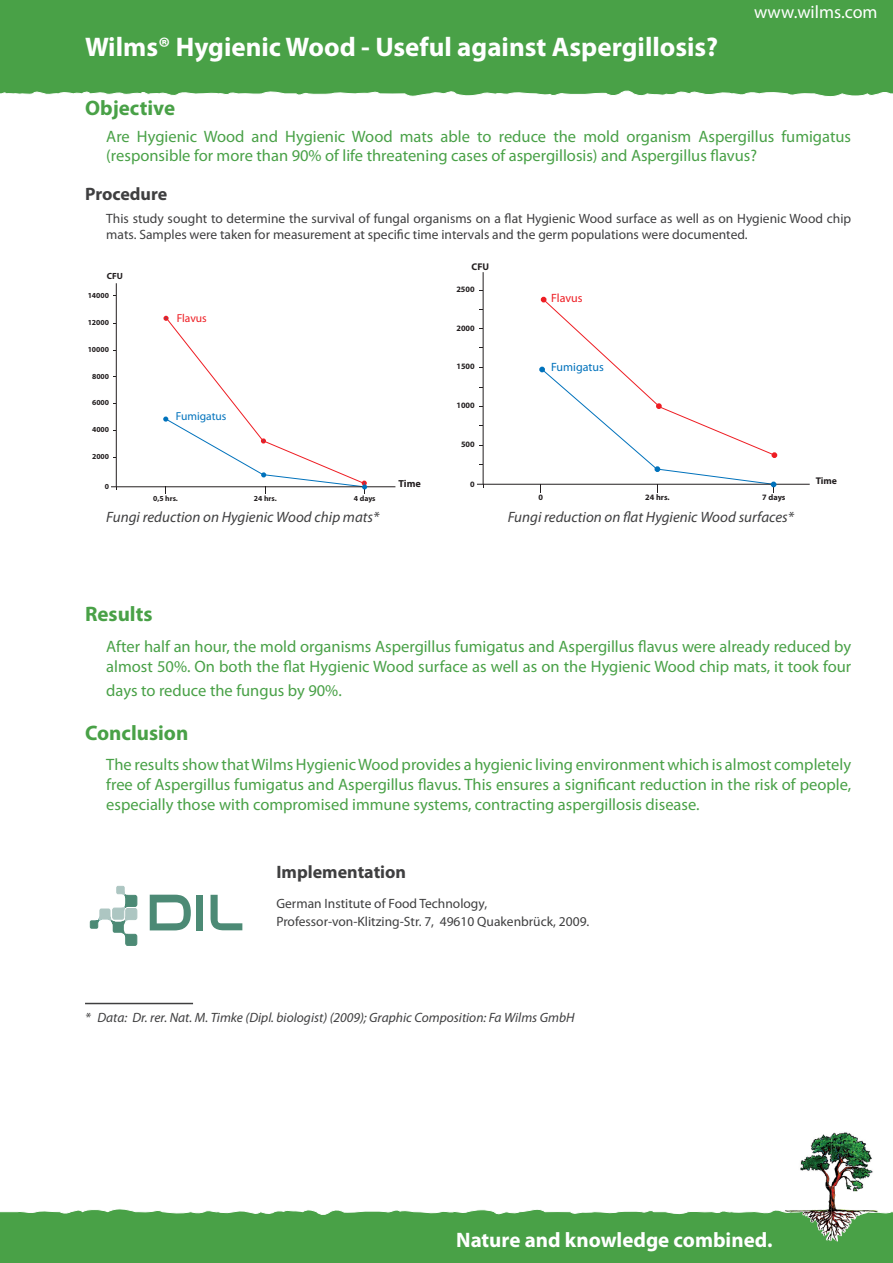
<style>
.page{position:relative;width:893px;height:1263px;background:#fff}
.page>*{position:absolute;margin:0;border:0;box-sizing:border-box;transform-origin:0 0}
.Üb1{font:700 27px "Myriad Pro";color:#fff}
.t1{font:700 21px "Myriad Pro";color:#fff}
.result{font:700 21px "Myriad Pro";color:#49a147}
.Objectives{font:700 21px "Myriad Pro";color:#49a147}
.Durchführung{font:700 18px "Myriad Pro";color:#3f3f40}
.t2{font:18px "Myriad Pro";color:#fff}
.Approach{font:700 18px "Myriad Pro";letter-spacing:-.005em;color:#3f3f40}
.Result-text{font:16.5px/19.8px "Myriad Pro";color:#49a147}
.Objectives_-_Text{font:16.5px/19.8px "Myriad Pro";color:#49a147}
.Beschreibung{font:italic 15px "Myriad Pro";color:#3f3f40}
.Approach-Text{font:13.5px/16.2px "Myriad Pro";color:#3f3f40}
.wer{font:13.5px "Myriad Pro";color:#3f3f40}
.Fußnote{font:italic 13.5px "Myriad Pro";color:#3f3f40}
.t3{font:12px "Myriad Pro";color:#0072bc}
.t4{font:12px "Myriad Pro";color:#ee1d23}
.t5{font:11.55px "Myriad Pro";color:#0072bc}
.t6{font:11.55px "Myriad Pro";color:#ee1d23}
.t7{font:700 10.2px "Myriad Pro";color:#231f20}
.t8{font:700 9.75px "Myriad Pro";color:#231f20}
.t9{font:700 9px "Myriad Pro";color:#231f20}
.t10{font:700 8.25px "Myriad Pro";color:#231f20}
.t11{font:700 7.65px "Myriad Pro";color:#231f20}
</style>
<div class="page">
<div style="left:0;top:0;width:893px;height:97px;background:#49a147"></div>
<div style="left:0;top:1209px;width:893px;height:54px;background:#49a147"></div>
<img style="left:800px;top:1132px;width:73px;height:54px">
<img style="left:784px;top:1186px;width:95px;height:55px">
<hr style="left:85px;top:1003px;width:108px;height:1px;background:#3f3f40">
<svg style="left:150px;top:895px;width:41px;height:35px"></svg>
<div style="left:196px;top:895px;width:7px;height:35px;background:#4c8a75"></div>
<svg style="left:211px;top:895px;width:31px;height:35px"></svg>
<svg style="left:96px;top:918px;width:5px;height:5px"></svg>
<svg style="left:108px;top:917px;width:7px;height:8px"></svg>
<svg style="left:122px;top:917px;width:6px;height:19px"></svg>
<svg style="left:122px;top:891px;width:6px;height:20px"></svg>
<div style="left:126px;top:934px;width:11px;height:11px;background:#4c8a75;border-radius:2px"></div>
<div style="left:125px;top:934px;width:12px;height:11px;border:1px solid #4c8a75;border-radius:2px"></div>
<div style="left:113px;top:922px;width:11px;height:11px;background:#4c8a75;border-radius:2px"></div>
<div style="left:113px;top:908px;width:11px;height:11px;background:#adc6c2;border-radius:2px"></div>
<div style="left:112px;top:908px;width:12px;height:11px;border:1px solid #adc6c2;border-radius:2px"></div>
<div style="left:126px;top:908px;width:11px;height:11px;background:#adc6c2;border-radius:2px"></div>
<div style="left:126px;top:908px;width:11px;height:12px;border:1px solid #adc6c2;border-radius:2px"></div>
<div style="left:126px;top:895px;width:11px;height:11px;background:#4c8a75;border-radius:2px"></div>
<div style="left:126px;top:895px;width:11px;height:12px;border:1px solid #4c8a75;border-radius:2px"></div>
<div style="left:90px;top:921px;width:8px;height:7px;background:#4c8a75"></div>
<div style="left:90px;top:921px;width:8px;height:7px;border:1px solid #4c8a75"></div>
<div style="left:117px;top:886px;width:7px;height:8px;background:#adc6c2"></div>
<div style="left:117px;top:886px;width:7px;height:8px;border:1px solid #adc6c2"></div>
<div style="left:99px;top:908px;width:11px;height:11px;background:#adc6c2;border-radius:2px"></div>
<hr style="left:483px;top:272px;width:1px;height:212px;background:#231f20">
<hr style="left:477px;top:484px;width:333px;height:1px;background:#231f20">
<svg style="left:539px;top:297px;width:238px;height:196px"></svg>
<hr style="left:116px;top:283px;width:1px;height:204px;background:#231f20">
<hr style="left:111px;top:486px;width:284px;height:1px;background:#231f20">
<svg style="left:163px;top:316px;width:204px;height:178px"></svg>
<p class="t2" style="left:754px;top:1px;width:125px">www.wilms.com</p>
<p class="Üb1" style="left:85px;top:29px;width:635px">Wilms® Hygienic Wood - Useful against Aspergillosis?</p>
<p class="Objectives" style="left:85px;top:95px;width:92px">Objective</p>
<p class="Objectives_-_Text" style="left:106px;top:126px;width:746px">Are Hygienic Wood and Hygienic Wood mats able to reduce the mold organism Aspergillus fumigatus (responsible for more than 90% of life threatening cases of aspergillosis) and Aspergillus flavus?</p>
<p class="Approach" style="left:85px;top:182px;width:84px">Procedure</p>
<p class="Approach-Text" style="left:106px;top:210px;width:746px">This study sought to determine the survival of fungal organisms on a flat Hygienic Wood surface as well as on Hygienic Wood chip mats. Samples were taken for measurement at specific time intervals and the germ populations were documented.</p>
<p class="t9" style="left:107px;top:270px;width:18px">CFU</p>
<p class="t11" style="left:88px;top:290px;width:23px">14000</p>
<p class="t11" style="left:88px;top:317px;width:23px">12000</p>
<p class="t11" style="left:88px;top:344px;width:23px">10000</p>
<p class="t11" style="left:92px;top:371px;width:19px">8000</p>
<p class="t11" style="left:92px;top:397px;width:19px">6000</p>
<p class="t11" style="left:92px;top:424px;width:19px">4000</p>
<p class="t11" style="left:92px;top:451px;width:19px">2000</p>
<p class="t11" style="left:105px;top:481px;width:6px">0</p>
<p class="t6" style="left:177px;top:311px;width:32px">Flavus</p>
<p class="t5" style="left:176px;top:409px;width:52px">Fumigatus</p>
<p class="t11" style="left:153px;top:493px;width:26px">0,5 hrs.</p>
<p class="t11" style="left:254px;top:493px;width:24px">24 hrs.</p>
<p class="t11" style="left:354px;top:493px;width:23px">4 days</p>
<p class="t7" style="left:398px;top:477px;width:24px">Time</p>
<p class="t8" style="left:472px;top:260px;width:19px">CFU</p>
<p class="t10" style="left:456px;top:284px;width:20px">2500</p>
<p class="t10" style="left:456px;top:323px;width:20px">2000</p>
<p class="t10" style="left:456px;top:361px;width:20px">1500</p>
<p class="t10" style="left:456px;top:400px;width:20px">1000</p>
<p class="t10" style="left:461px;top:439px;width:15px">500</p>
<p class="t10" style="left:470px;top:479px;width:6px">0</p>
<p class="t4" style="left:551px;top:290px;width:33px">Flavus</p>
<p class="t3" style="left:551px;top:360px;width:54px">Fumigatus</p>
<p class="t10" style="left:538px;top:492px;width:6px">0</p>
<p class="t10" style="left:645px;top:492px;width:26px">24 hrs.</p>
<p class="t10" style="left:762px;top:492px;width:25px">7 days</p>
<p class="Beschreibung" style="left:106px;top:507px;width:275px">Fungi reduction on Hygienic Wood chip mats*</p>
<p class="Beschreibung" style="left:508px;top:507px;width:288px">Fungi reduction on flat Hygienic Wood surfaces*</p>
<p class="t8" style="left:816px;top:474px;width:23px">Time</p>
<p class="result" style="left:85px;top:600px;width:69px">Results</p>
<p class="Result-text" style="left:106px;top:636px;width:746px">After half an hour, the mold organisms Aspergillus fumigatus and Aspergillus flavus were already reduced by almost 50%. On both the flat Hygienic Wood surface as well as on the Hygienic Wood chip mats, it took four</p>
<p class="Result-text" style="left:106px;top:680px;width:237px">days to reduce the fungus by 90%.</p>
<p class="result" style="left:85px;top:719px;width:105px">Conclusion</p>
<p class="Result-text" style="left:106px;top:755px;width:746px;text-align:justify">The results show that Wilms Hygienic Wood provides a hygienic living environment which is almost completely free of Aspergillus fumigatus and Aspergillus flavus. This ensures a significant reduction in the risk of people, especially those with compromised immune systems, contracting aspergillosis disease.</p>
<p class="Durchführung" style="left:276px;top:860px;width:131px">Implementation</p>
<p class="wer" style="left:276px;top:895px;width:212px">German Institute of Food Technology,</p>
<p class="wer" style="left:276px;top:913px;width:315px">Professor-von-Klitzing-Str. 7, 49610 Quakenbrück, 2009.</p>
<p class="Fußnote" style="left:85px;top:1009px;width:491px">* Data: Dr. rer. Nat. M. Timke (Dipl. biologist) (2009); Graphic Composition: Fa Wilms GmbH</p>
<p class="t1" style="left:456px;top:1227px;width:318px">Nature and knowledge combined.</p>
</div>
